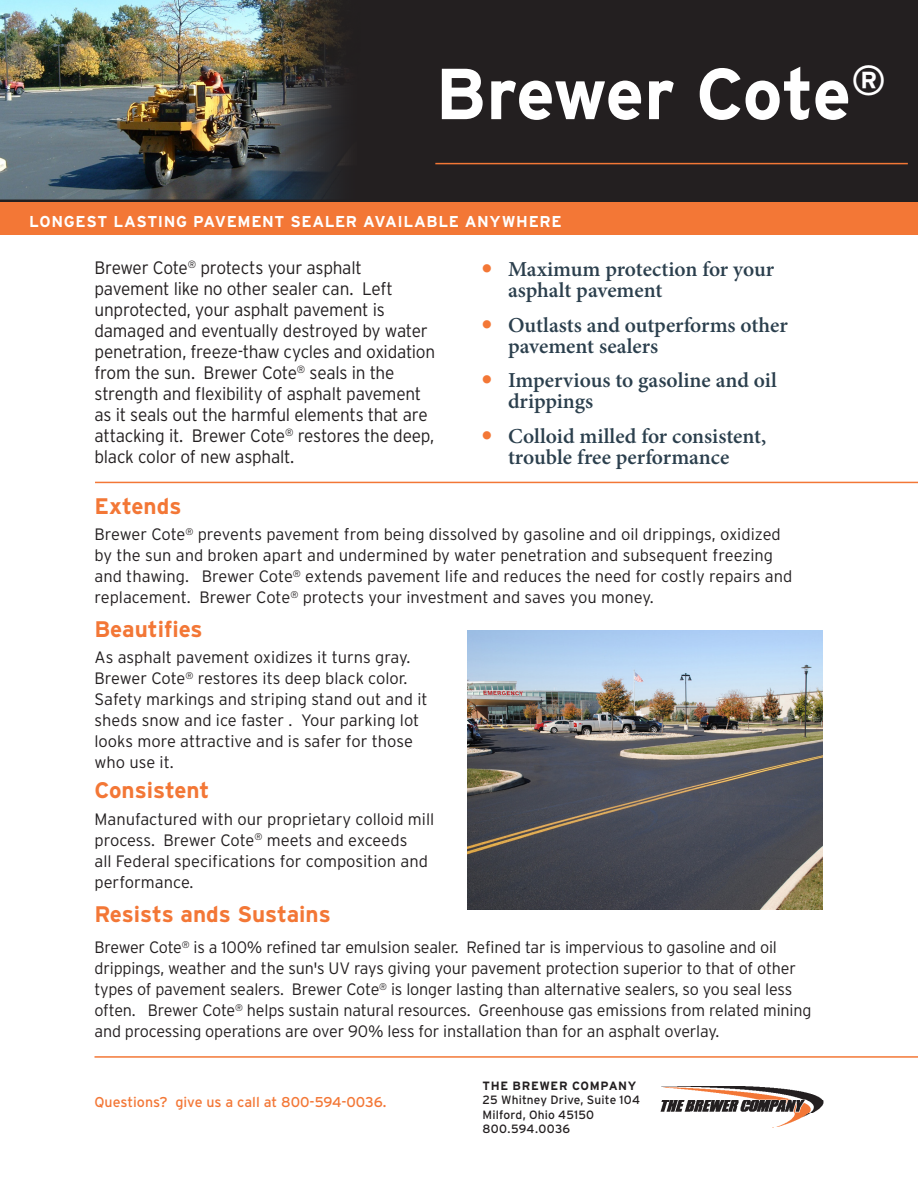
<style>
.page{position:relative;width:918px;height:1188px;background:#fff}
.page>*{position:absolute;margin:0;border:0;box-sizing:border-box;transform-origin:0 0}
.headline{font:700 72px "Interstate";letter-spacing:-.015em;color:#fff}
.intro_copy{font:700 22.5px "Interstate";color:#f37736}
.t1{font:700 21px/21px "Adobe Hebrew";color:#2b3f4d}
.body_copy{font:300 18px/21px "Interstate";letter-spacing:-.02em;color:#231f20;scale:.96 1}
.intro_copy-2{font:300 16.5px/21px "Interstate";letter-spacing:-.01em;color:#231f20}
.subhead{font:700 15.75px "Interstate";letter-spacing:.04em;color:#fff}
.t2{font:14.25px "Interstate";color:#f37736}
.t3{font:12px/14.4px "Interstate";letter-spacing:.015em;color:#231f20}
.t4{font:700 12px "Interstate";letter-spacing:.05em;color:#231f20}
</style>
<div class="page">
<div style="left:0;top:201px;width:918px;height:34px;background:#f37736"></div>
<hr style="left:94px;top:1056px;width:824px;height:2px;background:#f37736">
<img style="left:660px;top:1086px;width:164px;height:42px">
<div style="left:0;top:0;width:918px;height:201px;background:#231f20"></div>
<hr style="left:435px;top:163px;width:473px;height:1px;background:#f37736">
<img style="left:467px;top:630px;width:355px;height:279px">
<hr style="left:95px;top:482px;width:823px;height:1px;background:#f37736">
<img style="left:0;top:0;width:498px;height:200px">
<p class="headline" style="left:435px;top:54px;width:453px">Brewer Cote<sup>®</sup></p>
<p class="subhead" style="left:29px;top:213px;width:534px">LONGEST LASTING PAVEMENT SEALER AVAILABLE ANYWHERE</p>
<p class="t1" style="left:508px;top:259px;width:268px">Maximum protection for your asphalt pavement</p>
<p class="t1" style="left:508px;top:315px;width:281px">Outlasts and outperforms other pavement sealers</p>
<p class="t1" style="left:508px;top:370px;width:270px">Impervious to gasoline and oil drippings</p>
<p class="t1" style="left:508px;top:426px;width:260px">Colloid milled for consistent, trouble free performance</p>
<p class="body_copy" style="left:94px;top:257px;width:357px">Brewer Cote<sup>®</sup> protects your asphalt pavement like no other sealer can. Left unprotected, your asphalt pavement is damaged and eventually destroyed by water penetration, freeze-thaw cycles and oxidation from the sun. Brewer Cote<sup>®</sup> seals in the strength and flexibility of asphalt pavement as it seals out the harmful elements that are attacking it. Brewer Cote<sup>®</sup> restores the deep, black color of new asphalt.</p>
<p class="intro_copy" style="left:94px;top:493px;width:88px">Extends</p>
<p class="intro_copy-2" style="left:94px;top:524px;width:699px">Brewer Cote<sup>®</sup> prevents pavement from being dissolved by gasoline and oil drippings, oxidized by the sun and broken apart and undermined by water penetration and subsequent freezing and thawing. Brewer Cote<sup>®</sup> extends pavement life and reduces the need for costly repairs and replacement. Brewer Cote<sup>®</sup> protects your investment and saves you money.</p>
<p class="intro_copy" style="left:94px;top:616px;width:110px">Beautifies</p>
<p class="intro_copy-2" style="left:94px;top:647px;width:335px">As asphalt pavement oxidizes it turns gray.<br>Brewer Cote<sup>®</sup> restores its deep black color.<br>Safety markings and striping stand out and it sheds snow and ice faster . Your parking lot looks more attractive and is safer for those who use it.</p>
<p class="intro_copy" style="left:94px;top:778px;width:117px">Consistent</p>
<p class="intro_copy-2" style="left:94px;top:808px;width:341px">Manufactured with our proprietary colloid mill process. Brewer Cote<sup>®</sup> meets and exceeds<br>all Federal specifications for composition and performance.</p>
<p class="intro_copy" style="left:94px;top:902px;width:238px">Resists ands Sustains</p>
<p class="intro_copy-2" style="left:94px;top:937px;width:719px">Brewer Cote<sup>®</sup> is a 100% refined tar emulsion sealer. Refined tar is impervious to gasoline and oil drippings, weather and the sun's UV rays giving your pavement protection superior to that of other types of pavement sealers. Brewer Cote<sup>®</sup> is longer lasting than alternative sealers, so you seal less often. Brewer Cote<sup>®</sup> helps sustain natural resources. Greenhouse gas emissions from related mining and processing operations are over 90% less for installation than for an asphalt overlay.</p>
<p class="t2" style="left:94px;top:1094px;width:293px">Questions? give us a call at 800-594-0036.</p>
<p class="t4" style="left:483px;top:1079px;width:155px">THE BREWER COMPANY</p>
<p class="t3" style="left:483px;top:1093px;width:159px">25 Whitney Drive, Suite 104<br>Milford, Ohio 45150<br>800.594.0036</p>
</div>
